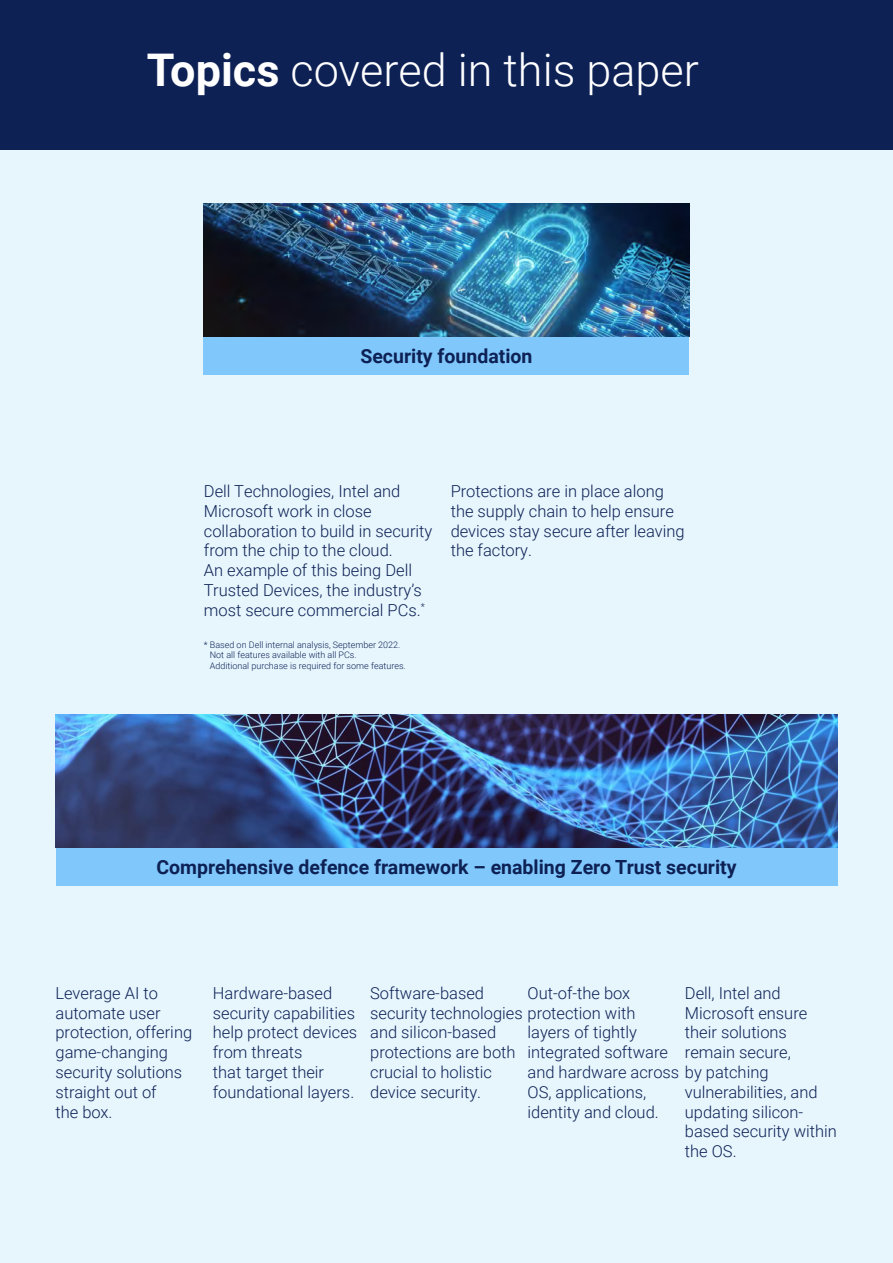
<style>
.page{position:relative;width:893px;height:1263px;background:#fff}
.page>*{position:absolute;margin:0;border:0;box-sizing:border-box;transform-origin:0 0}
.t1{font:300 45px "Roboto";color:#fff}
.t2{font:700 19.5px "Roboto";color:#0d2155}
.t3{font:300 16.5px/19.8px "Roboto";color:#0d2155}
.t4{font:300 9px/10.8px "Roboto";color:#0d2155}
.s1{font-weight:700}
</style>
<div class="page">
<div style="left:0;top:0;width:893px;height:150px;background:#0d2155"></div>
<div style="left:0;top:150px;width:893px;height:1113px;background:#e7f6fd"></div>
<div style="left:204px;top:336px;width:485px;height:39px;background:#80c7fb"></div>
<div style="left:56px;top:847px;width:781px;height:39px;background:#80c7fb"></div>
<img style="left:204px;top:203px;width:485px;height:133px">
<img style="left:56px;top:715px;width:781px;height:132px">
<h1 class="t1" style="left:147px;top:38px;width:553px"><span class="s1">Topics</span> covered in this paper</h1>
<p class="t2" style="left:360px;top:342px;width:174px">Security foundation</p>
<p class="t3" style="left:204px;top:481px;width:230px">Dell Technologies, Intel and<br>Microsoft work in close collaboration to build in security from the chip to the cloud.<br>An example of this being Dell<br>Trusted Devices, the industry’s most secure commercial PCs.<sup>*</sup></p>
<p class="t3" style="left:451px;top:481px;width:235px">Protections are in place along the supply chain to help ensure devices stay secure after leaving the factory.</p>
<p class="t4" style="left:210px;top:639px;width:197px;text-indent:-6px">* Based on Dell internal analysis, September 2022.<br>Not all features available with all PCs.<br>Additional purchase is required for some features.</p>
<p class="t2" style="left:156px;top:853px;width:582px">Comprehensive defence framework – enabling Zero Trust security</p>
<p class="t3" style="left:56px;top:982px;width:138px">Leverage AI to automate user protection, offering game-changing security solutions straight out of<br>the box.</p>
<p class="t3" style="left:370px;top:982px;width:267px">Software-based<br>security technologies protection with and silicon-based<br>protections are both<br>crucial to holistic<br>device security.</p>
<p class="t3" style="left:527px;top:982px;width:104px">Out-of-the box</p>
<p class="t3" style="left:527px;top:1022px;width:243px">layers of tightly<br>integrated software<br>and hardware across by patching<br>OS, applications,<br>identity and cloud.</p>
<p class="t3" style="left:213px;top:982px;width:146px">Hardware-based security capabilities help protect devices from threats<br>that target their foundational layers.</p>
<p class="t3" style="left:685px;top:982px;width:124px">Dell, Intel and<br>Microsoft ensure their solutions remain secure,</p>
<p class="t3" style="left:685px;top:1081px;width:154px">vulnerabilities, and updating silicon&shy;based security within the OS.</p>
</div>
